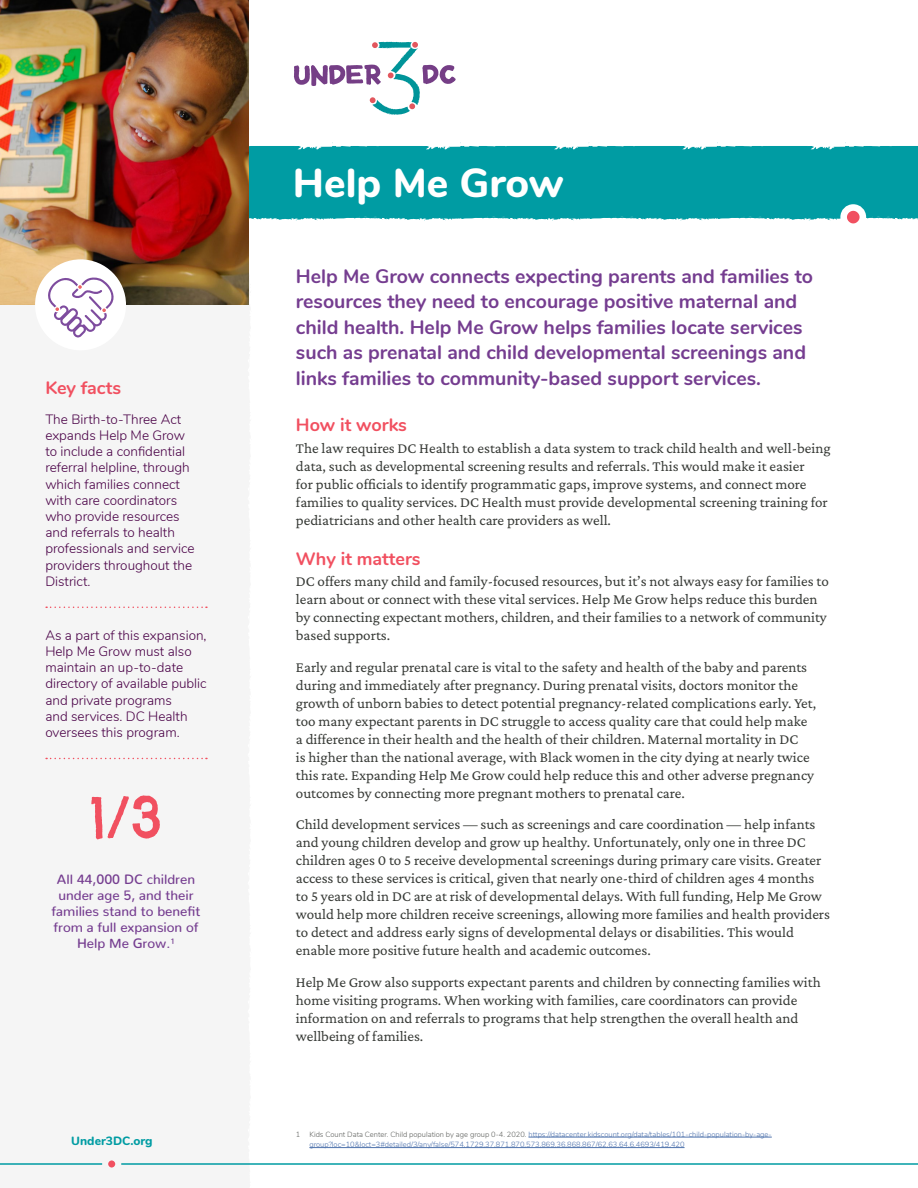
<style>
.page{position:relative;width:918px;height:1188px;background:#fff}
.page>*{position:absolute;margin:0;border:0;box-sizing:border-box;transform-origin:0 0}
.t1{font:55.5px "Chelsea Market Pro";color:#f15060}
.t2{font:800 40.5px "Nunito";color:#fff}
.t3{font:700 19.5px/25.5px "Nunito";color:#753d90}
.t4{font:700 18px "Nunito";color:#f15060}
.t5{font:200 15px/18px "Crimson Pro";color:#373a36}
.t6{font:300 13.5px/16.2px "Nunito";color:#490046}
.t7{font:500 13.5px/16.2px "Nunito";color:#753d90;text-align:center}
.t8{font:800 12px "Nunito";color:#009ca3}
.t9{font:300 7.5px/10.5px "Nunito";color:#4f73ad}
.s1{color:#5f615e}
</style>
<div class="page">
<div style="left:249px;top:156px;width:669px;height:52px;background:#009ca3"></div>
<div style="left:0;top:282px;width:242px;height:906px;background:#f5f5f5"></div>
<svg style="left:249px;top:142px;width:669px;height:14px"></svg>
<svg style="left:249px;top:204px;width:669px;height:16px"></svg>
<svg style="left:294px;top:42px;width:162px;height:73px"></svg>
<hr style="left:0;top:1163px;width:918px;height:2px;background:#009ca3">
<div style="left:105px;top:1157px;width:13px;height:14px;background:#f15060;border-radius:50%"></div>
<div style="left:102px;top:1154px;width:19px;height:20px;border:6px solid #f5f5f5;border-radius:50%"></div>
<div style="left:844px;top:208px;width:19px;height:19px;background:#f15060;border-radius:50%"></div>
<div style="left:840px;top:204px;width:26px;height:26px;border:7px solid #fff;border-radius:50%"></div>
<img style="left:0;top:0;width:249px;height:305px">
<svg style="left:46px;top:607px;width:161px;height:1px"></svg>
<svg style="left:46px;top:758px;width:161px;height:1px"></svg>
<div style="left:35px;top:259px;width:91px;height:91px;background:#fff;border-radius:50%"></div>
<svg style="left:48px;top:275px;width:68px;height:62px"></svg>
<hr style="left:529px;top:1137px;width:243px;height:1px;background:#4f73ad">
<hr style="left:309px;top:1147px;width:376px;height:1px;background:#4f73ad">
<p class="t4" style="left:45px;top:375px;width:77px">Key facts</p>
<p class="t6" style="left:45px;top:410px;width:151px">The Birth-to-Three Act expands Help Me Grow to include a confidential referral helpline, through which families connect with care coordinators who provide resources and referrals to health professionals and service providers throughout the<br>District.</p>
<p class="t6" style="left:45px;top:626px;width:163px">As a part of this expansion,<br>Help Me Grow must also maintain an up-to-date directory of available public and private programs<br>and services. DC Health oversees this program.</p>
<h1 class="t1" style="left:90px;top:782px;width:74px">1/3</h1>
<p class="t7" style="left:52px;top:869px;width:150px">All 44,000 DC children under age 5, and their families stand to benefit from a full expansion of<br>Help Me Grow.<sup>1</sup></p>
<p class="t8" style="left:71px;top:1132px;width:83px">Under3DC.org</p>
<h2 class="t2" style="left:293px;top:153px;width:272px">Help Me Grow</h2>
<p class="t3" style="left:296px;top:262px;width:519px">Help Me Grow connects expecting parents and families to resources they need to encourage positive maternal and child health. Help Me Grow helps families locate services such as prenatal and child developmental screenings and links families to community-based support services.</p>
<p class="t4" style="left:296px;top:412px;width:113px">How it works</p>
<p class="t5" style="left:296px;top:439px;width:536px">The law requires DC Health to establish a data system to track child health and well-being data, such as developmental screening results and referrals. This would make it easier<br>for public officials to identify programmatic gaps, improve systems, and connect more families to quality services. DC Health must provide developmental screening training for pediatricians and other health care providers as well.</p>
<p class="t4" style="left:296px;top:545px;width:126px">Why it matters</p>
<p class="t5" style="left:296px;top:572px;width:534px">DC offers many child and family-focused resources, but it’s not always easy for families to learn about or connect with these vital services. Help Me Grow helps reduce this burden by connecting expectant mothers, children, and their families to a network of community based supports.</p>
<p class="t5" style="left:296px;top:658px;width:522px">Early and regular prenatal care is vital to the safety and health of the baby and parents during and immediately after pregnancy. During prenatal visits, doctors monitor the growth of unborn babies to detect potential pregnancy-related complications early. Yet, too many expectant parents in DC struggle to access quality care that could help make a difference in their health and the health of their children. Maternal mortality in DC<br>is higher than the national average, with Black women in the city dying at nearly twice this rate. Expanding Help Me Grow could help reduce this and other adverse pregnancy outcomes by connecting more pregnant mothers to prenatal care.</p>
<p class="t5" style="left:296px;top:815px;width:536px">Child development services — such as screenings and care coordination — help infants and young children develop and grow up healthy. Unfortunately, only one in three DC children ages 0 to 5 receive developmental screenings during primary care visits. Greater access to these services is critical, given that nearly one-third of children ages 4 months to 5 years old in DC are at risk of developmental delays. With full funding, Help Me Grow would help more children receive screenings, allowing more families and health providers to detect and address early signs of developmental delays or disabilities. This would enable more positive future health and academic outcomes.</p>
<p class="t5" style="left:296px;top:973px;width:526px">Help Me Grow also supports expectant parents and children by connecting families with home visiting programs. When working with families, care coordinators can provide information on and referrals to programs that help strengthen the overall health and wellbeing of families.</p>
<p class="t9" style="left:309px;top:1128px;width:464px;text-indent:-14px"><span class="s1">1 Kids Count Data Center. Child population by age group 0-4. 2020.</span> https://datacenter.kidscount.org/data/tables/101-child-population-by-age&shy;group?loc=10&amp;loct=3#detailed/3/any/false/574,1729,37,871,870,573,869,36,868,867/62,63,64,6,4693/419,420</p>
</div>
